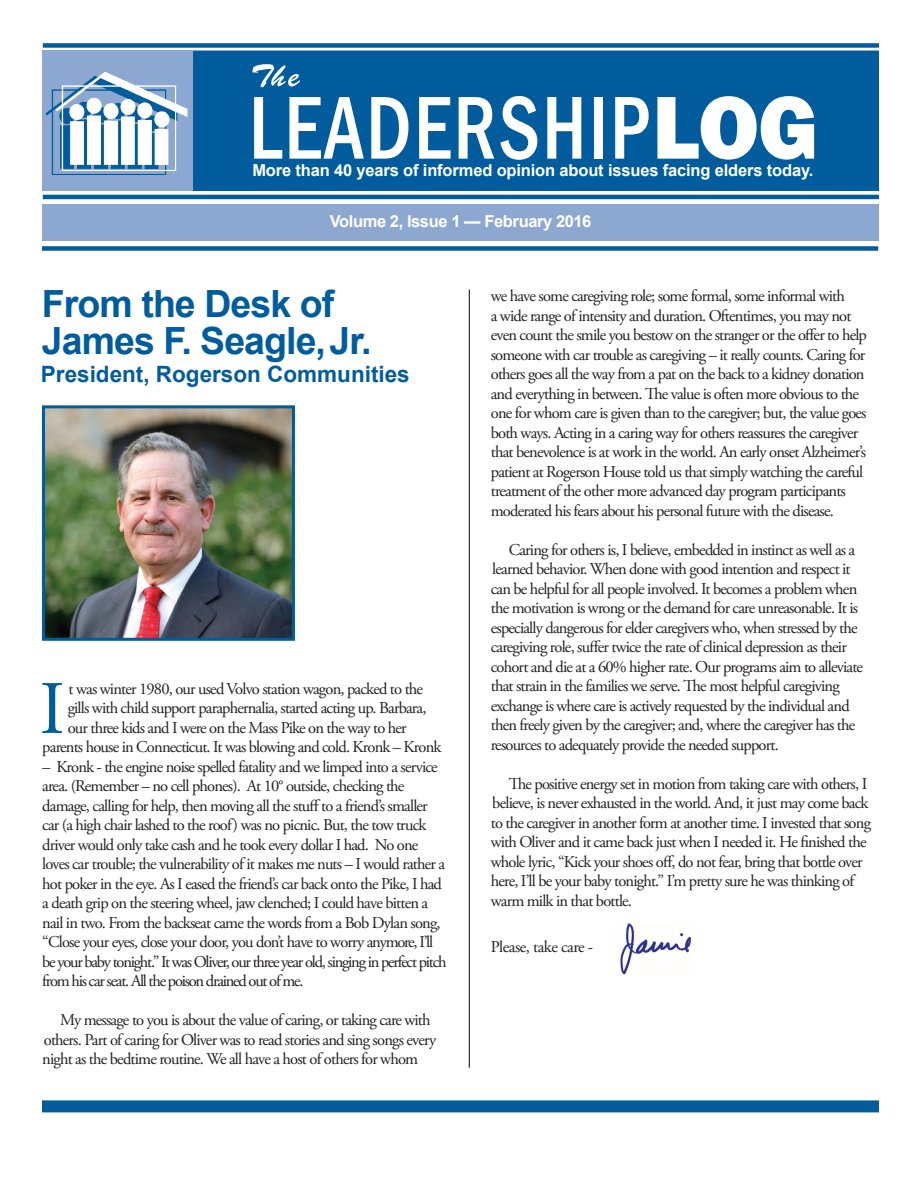
<style>
.page{position:relative;width:918px;height:1188px;background:#fff}
.page>*{position:absolute;margin:0;border:0;box-sizing:border-box;transform-origin:0 0}
.t1{font:500 condensed 92.4px "Franklin Gothic";letter-spacing:.025em;color:#fff;scale:.88 1}
.t2{font:75.3px "Adobe Garamond Pro";color:#005c9d}
.t3{font:700 37.5px/37.5px "Arial";letter-spacing:-.025em;color:#005c9d}
.t4{font:700 22.5px "Arial";color:#005c9d}
.t5{font:16.5px/19.5px "Adobe Garamond Pro";letter-spacing:-.05em;color:#231f20}
.t6{font:700 16.5px "Arial";letter-spacing:-.01em;color:#fff}
.t7{font:16.5px "Adobe Garamond Pro";letter-spacing:-.03em;color:#231f20}
.s1{font-weight:800;font-stretch:normal}
.s2{color:#fff}
</style>
<div class="page">
<div style="left:42px;top:204px;width:836px;height:36px;background:#8da8d0"></div>
<img style="left:46px;top:409px;width:245px;height:228px">
<div style="left:42px;top:405px;width:253px;height:236px;border:3px solid #005c9d"></div>
<hr style="left:469px;top:289px;width:1px;height:779px;background:#040503">
<div style="left:42px;top:1100px;width:837px;height:12px;background:#005c9d"></div>
<div style="left:43px;top:50px;width:836px;height:141px;background:#8da8d0"></div>
<img style="left:46px;top:89px;width:131px;height:85px">
<img style="left:56px;top:72px;width:131px;height:98px">
<div style="left:193px;top:51px;width:686px;height:140px;background:#005c9d"></div>
<svg style="left:252px;top:64px;width:48px;height:23px"></svg>
<div style="left:43px;top:43px;width:836px;height:5px;background:#005c9d"></div>
<hr style="left:43px;top:195px;width:836px;height:4px;background:#005c9d">
<div style="left:42px;top:246px;width:836px;height:5px;background:#005c9d"></div>
<img style="left:620px;top:923px;width:72px;height:52px">
<h1 class="t1" style="left:249px;top:67px;width:649px">LEADERSHIP<span class="s1">LOG</span></h1>
<p class="t6" style="left:252px;top:159px;width:563px">More than 40 years of informed opinion about issues facing elders today.</p>
<p class="t6" style="left:330px;top:211px;width:263px">Volume 2, Issue 1 — February 2016</p>
<h3 class="t3" style="left:42px;top:286px;width:331px">From the Desk of<br>James F. Seagle,Jr.</h3>
<h3 class="t4" style="left:41px;top:359px;width:370px">President, Rogerson Communities</h3>
<h2 class="t2" style="left:39px;top:664px;width:27px">I</h2>
<p class="t5" style="left:61px;top:679px;width:364px"><span class="s2">t</span> t was winter 1980, our used Volvo station wagon, packed to the</p>
<p class="t5" style="left:68px;top:699px;width:360px">gills with child support paraphernalia, started acting up. Barbara,</p>
<p class="t5" style="left:68px;top:718px;width:341px">our three kids and I were on the Mass Pike on the way to her</p>
<p class="t5" style="left:42px;top:738px;width:401px">parents house in Connecticut. It was blowing and cold. Kronk – Kronk</p>
<p class="t5" style="left:42px;top:757px;width:406px">– Kronk - the engine noise spelled fatality and we limped into a service area. (Remember – no cell phones). At 10° outside, checking the damage, calling for help, then moving all the stuff to a friend’s smaller car (a high chair lashed to the roof) was no picnic. But, the tow truck driver would only take cash and he took every dollar I had. No one loves car trouble; the vulnerability of it makes me nuts – I would rather a hot poker in the eye. As I eased the friend’s car back onto the Pike, I had a death grip on the steering wheel, jaw clenched; I could have bitten a nail in two. From the backseat came the words from a Bob Dylan song, “Close your eyes, close your door, you don’t have to worry anymore, I’ll be your baby tonight.” It was Oliver, our three year old, singing in perfect pitch from his car seat. All the poison drained out of me.</p>
<p class="t5" style="left:42px;top:1011px;width:396px;text-indent:18px">My message to you is about the value of caring, or taking care with others. Part of caring for Oliver was to read stories and sing songs every night as the bedtime routine. We all have a host of others for whom</p>
<p class="t5" style="left:491px;top:287px;width:378px">we have some caregiving role; some formal, some informal with<br>a wide range of intensity and duration. Oftentimes, you may not even count the smile you bestow on the stranger or the offer to help someone with car trouble as caregiving – it really counts. Caring for others goes all the way from a pat on the back to a kidney donation and everything in between. The value is often more obvious to the one for whom care is given than to the caregiver; but, the value goes both ways. Acting in a caring way for others reassures the caregiver that benevolence is at work in the world. An early onset Alzheimer’s patient at Rogerson House told us that simply watching the careful treatment of the other more advanced day program participants moderated his fears about his personal future with the disease.</p>
<p class="t5" style="left:491px;top:541px;width:374px;text-indent:18px">Caring for others is, I believe, embedded in instinct as well as a learned behavior. When done with good intention and respect it can be helpful for all people involved. It becomes a problem when the motivation is wrong or the demand for care unreasonable. It is especially dangerous for elder caregivers who, when stressed by the caregiving role, suffer twice the rate of clinical depression as their cohort and die at a 60% higher rate. Our programs aim to alleviate that strain in the families we serve. The most helpful caregiving exchange is where care is actively requested by the individual and then freely given by the caregiver; and, where the caregiver has the resources to adequately provide the needed support.</p>
<p class="t5" style="left:491px;top:775px;width:382px;text-indent:18px">The positive energy set in motion from taking care with others, I believe, is never exhausted in the world. And, it just may come back to the caregiver in another form at another time. I invested that song with Oliver and it came back just when I needed it. He finished the whole lyric, “Kick your shoes off, do not fear, bring that bottle over here, I’ll be your baby tonight.” I’m pretty sure he was thinking of warm milk in that bottle.</p>
<p class="t7" style="left:491px;top:937px;width:104px">Please, take care -</p>
</div>
